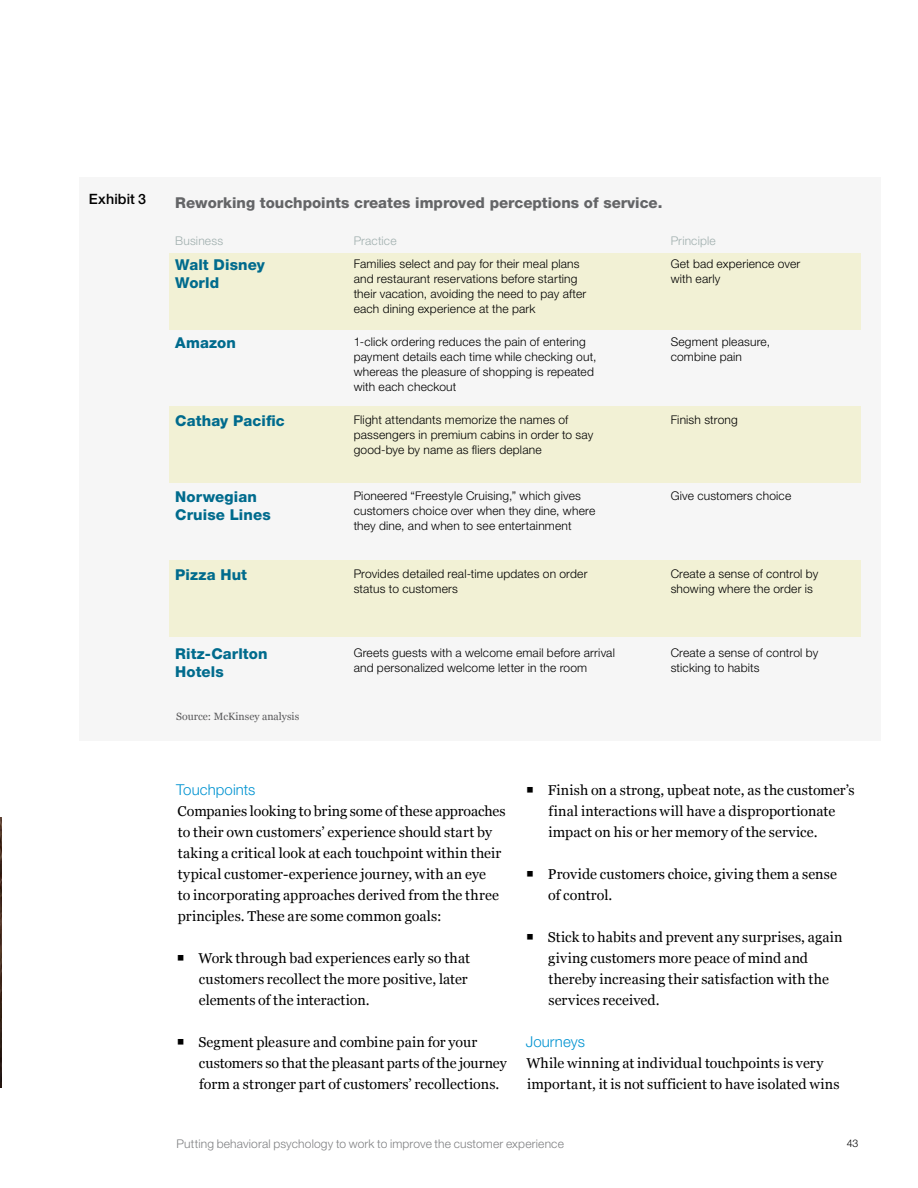
<style>
.page{position:relative;width:918px;height:1188px;background:#fff}
.page>*{position:absolute;margin:0;border:0;box-sizing:border-box;transform-origin:0 0}
.t1{font:800 15px/18px "Helvetica Neue LT Std";letter-spacing:.01em;color:#006b8d}
.t2{font:800 15px "Helvetica Neue LT Std";color:#646567}
.t3{font:300 15px "Helvetica Neue LT Std";letter-spacing:.005em;color:#0093d1}
.t4{font:14.25px/21px "Georgia";letter-spacing:.005em;color:#000}
.t5{font:500 14.25px "Helvetica Neue LT Std";letter-spacing:.01em;color:#000}
.t6{font:300 12px/15px "Helvetica Neue LT Std";letter-spacing:.015em;color:#000}
.t7{font:300 12px "Helvetica Neue LT Std";letter-spacing:.015em;color:#808183}
.t8{font:300 12px "Helvetica Neue LT Std";letter-spacing:.015em;color:#a0afae}
.t9{font:10.5px "Georgia";color:#58585a}
.t10{font:300 10.5px "Helvetica Neue LT Std";color:#000}
</style>
<div class="page">
<div style="left:80px;top:177px;width:801px;height:564px;background:#f6f6f6"></div>
<div style="left:170px;top:560px;width:691px;height:77px;background:#f2f1d5"></div>
<div style="left:170px;top:253px;width:691px;height:77px;background:#f2f1d5"></div>
<div style="left:170px;top:406px;width:691px;height:77px;background:#f2f1d5"></div>
<img style="left:0;top:817px;width:2px;height:270px">
<p class="t5" style="left:89px;top:191px;width:59px">Exhibit 3</p>
<p class="t2" style="left:175px;top:194px;width:489px">Reworking touchpoints creates improved perceptions of service.</p>
<p class="t8" style="left:175px;top:233px;width:50px">Business</p>
<p class="t8" style="left:354px;top:233px;width:44px">Practice</p>
<p class="t8" style="left:671px;top:233px;width:47px">Principle</p>
<p class="t1" style="left:175px;top:256px;width:91px">Walt Disney<br>World</p>
<p class="t6" style="left:354px;top:256px;width:234px">Families select and pay for their meal plans and restaurant reservations before starting their vacation, avoiding the need to pay after each dining experience at the park</p>
<p class="t6" style="left:671px;top:256px;width:131px">Get bad experience over with early</p>
<p class="t1" style="left:175px;top:334px;width:62px">Amazon</p>
<p class="t6" style="left:354px;top:334px;width:244px">1-click ordering reduces the pain of entering payment details each time while checking out, whereas the pleasure of shopping is repeated with each checkout</p>
<p class="t6" style="left:671px;top:334px;width:101px">Segment pleasure, combine pain</p>
<p class="t1" style="left:175px;top:412px;width:111px">Cathay Pacific</p>
<p class="t6" style="left:354px;top:412px;width:241px">Flight attendants memorize the names of passengers in premium cabins in order to say good-bye by name as fliers deplane</p>
<p class="t6" style="left:671px;top:412px;width:69px">Finish strong</p>
<p class="t1" style="left:175px;top:488px;width:97px">Norwegian<br>Cruise Lines</p>
<p class="t6" style="left:354px;top:488px;width:243px">Pioneered “Freestyle Cruising,” which gives customers choice over when they dine, where they dine, and when to see entertainment</p>
<p class="t6" style="left:671px;top:488px;width:122px">Give customers choice</p>
<p class="t1" style="left:175px;top:566px;width:73px">Pizza Hut</p>
<p class="t6" style="left:354px;top:566px;width:235px">Provides detailed real-time updates on order status to customers</p>
<p class="t6" style="left:671px;top:566px;width:149px">Create a sense of control by showing where the order is</p>
<p class="t1" style="left:175px;top:645px;width:94px">Ritz-Carlton<br>Hotels</p>
<p class="t6" style="left:354px;top:645px;width:263px">Greets guests with a welcome email before arrival and personalized welcome letter in the room</p>
<p class="t6" style="left:671px;top:645px;width:149px">Create a sense of control by sticking to habits</p>
<p class="t9" style="left:176px;top:709px;width:125px">Source: McKinsey analysis</p>
<p class="t3" style="left:176px;top:780px;width:81px">Touchpoints</p>
<p class="t4" style="left:178px;top:800px;width:330px">Companies looking to bring some of these approaches to their own customers’ experience should start by taking a critical look at each touchpoint within their typical customer-experience journey, with an eye<br>to incorporating approaches derived from the three principles. These are some common goals:</p>
<p class="t4" style="left:198px;top:947px;width:273px">Work through bad experiences early so that customers recollect the more positive, later elements of the interaction.</p>
<p class="t4" style="left:198px;top:1031px;width:310px">Segment pleasure and combine pain for your customers so that the pleasant parts of the journey form a stronger part of customers’ recollections.</p>
<p class="t4" style="left:548px;top:779px;width:308px">Finish on a strong, upbeat note, as the customer’s final interactions will have a disproportionate impact on his or her memory of the service.</p>
<p class="t4" style="left:548px;top:863px;width:291px">Provide customers choice, giving them a sense of control.</p>
<p class="t4" style="left:548px;top:926px;width:296px">Stick to habits and prevent any surprises, again giving customers more peace of mind and thereby increasing their satisfaction with the services received.</p>
<p class="t3" style="left:526px;top:1032px;width:61px">Journeys</p>
<p class="t4" style="left:526px;top:1052px;width:315px">While winning at individual touchpoints is very important, it is not sufficient to have isolated wins</p>
<p class="t7" style="left:177px;top:1136px;width:389px">Putting behavioral psychology to work to improve the customer experience</p>
<p class="t10" style="left:847px;top:1137px;width:13px">43</p>
</div>
